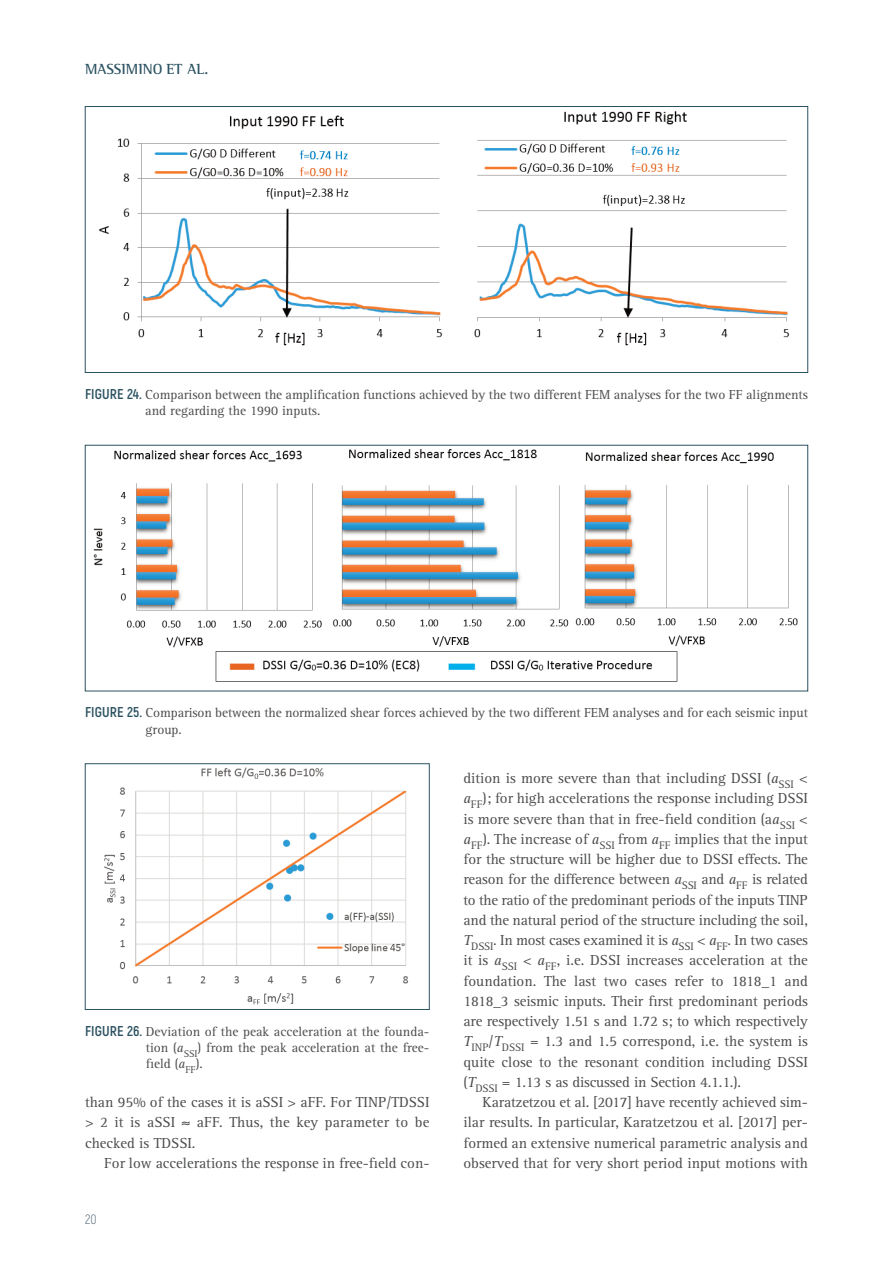
<style>
.page{position:relative;width:893px;height:1263px;background:#fff}
.page>*{position:absolute;margin:0;border:0;box-sizing:border-box;transform-origin:0 0}
.t1{font:15px/20.2px "Rotis Serif";color:#4b4c4d;text-align:justify}
.t2{font:700 15px "Rotis Semi Serif";color:#2b5261}
.t3{font:13.5px/16.5px "Rotis Serif";letter-spacing:-.005em;color:#4b4c4d}
.t4{font:300 13.5px "Akrobat";color:#486271}
.s1{font-family:"Akrobat";font-weight:700;font-size:14.25px;color:#2b5261}
.s2{font-style:italic}
</style>
<div class="page">
<img style="left:99px;top:111px;width:691px;height:235px">
<div style="left:85px;top:106px;width:723px;height:267px;border:1px solid #2b5261"></div>
<img style="left:93px;top:449px;width:705px;height:233px">
<div style="left:85px;top:445px;width:723px;height:246px;border:1px solid #2b5261"></div>
<img style="left:104px;top:767px;width:305px;height:238px">
<div style="left:85px;top:763px;width:344px;height:247px;border:1px solid #2b5261"></div>
<p class="t2" style="left:85px;top:64px;width:125px">MASSIMINO ET AL.</p>
<p class="t3" style="left:145px;top:387px;width:664px;text-indent:-60px"><span class="s1">FIGURE 24.</span> Comparison between the amplification functions achieved by the two different FEM analyses for the two FF alignments and regarding the 1990 inputs.</p>
<p class="t3" style="left:146px;top:706px;width:664px;text-indent:-61px"><span class="s1">FIGURE 25.</span> Comparison between the normalized shear forces achieved by the two different FEM analyses and for each seismic input group.</p>
<p class="t3" style="left:146px;top:1024px;width:285px;text-align:justify;text-indent:-61px"><span class="s1">FIGURE 26.</span> Deviation of the peak acceleration at the founda&shy;tion (<span class="s2">a</span><sub>SSI</sub>) from the peak acceleration at the free&shy;field (<span class="s2">a</span><sub>FF</sub>).</p>
<p class="t1" style="left:85px;top:1093px;width:346px">than 95% of the cases it is aSSI &gt; aFF. For TINP/TDSSI &gt; 2 it is aSSI ≈ aFF. Thus, the key parameter to be checked is TDSSI.</p>
<p class="t1" style="left:104px;top:1154px;width:327px">For low accelerations the response in free-field con-</p>
<p class="t4" style="left:85px;top:1214px;width:13px">20</p>
<p class="t1" style="left:463px;top:769px;width:346px">dition is more severe than that including DSSI (<span class="s2">a</span><sub>SSI</sub> &lt; <span class="s2">a</span><sub>FF</sub>); for high accelerations the response including DSSI is more severe than that in free-field condition (a<span class="s2">a</span><sub>SSI</sub> &lt; <span class="s2">a</span><sub>FF</sub>). The increase of <span class="s2">a</span><sub>SSI</sub> from <span class="s2">a</span><sub>FF</sub> implies that the input for the structure will be higher due to DSSI effects. The reason for the difference between <span class="s2">a</span><sub>SSI</sub> and <span class="s2">a</span><sub>FF</sub> is related to the ratio of the predominant periods of the inputs TINP and the natural period of the structure including the soil, <span class="s2">T</span><sub>DSSI</sub>. In most cases examined it is <span class="s2">a</span><sub>SSI</sub> &lt; <span class="s2">a</span><sub>FF</sub>. In two cases it is <span class="s2">a</span><sub>SSI</sub> &lt; <span class="s2">a</span><sub>FF</sub>, i.e. DSSI increases acceleration at the foundation. The last two cases refer to 1818_1 and 1818_3 seismic inputs. Their first predominant periods are respectively 1.51 s and 1.72 s; to which respectively <span class="s2">T</span><sub>INP</sub>/<span class="s2">T</span><sub>DSSI</sub> = 1.3 and 1.5 correspond, i.e. the system is quite close to the resonant condition including DSSI (<span class="s2">T</span><sub>DSSI</sub> = 1.13 s as discussed in Section 4.1.1.).</p>
<p class="t1" style="left:463px;top:1093px;width:346px;text-indent:19px">Karatzetzou et al. [2017] have recently achieved sim&shy;ilar results. In particular, Karatzetzou et al. [2017] per&shy;formed an extensive numerical parametric analysis and observed that for very short period input motions with</p>
</div>
